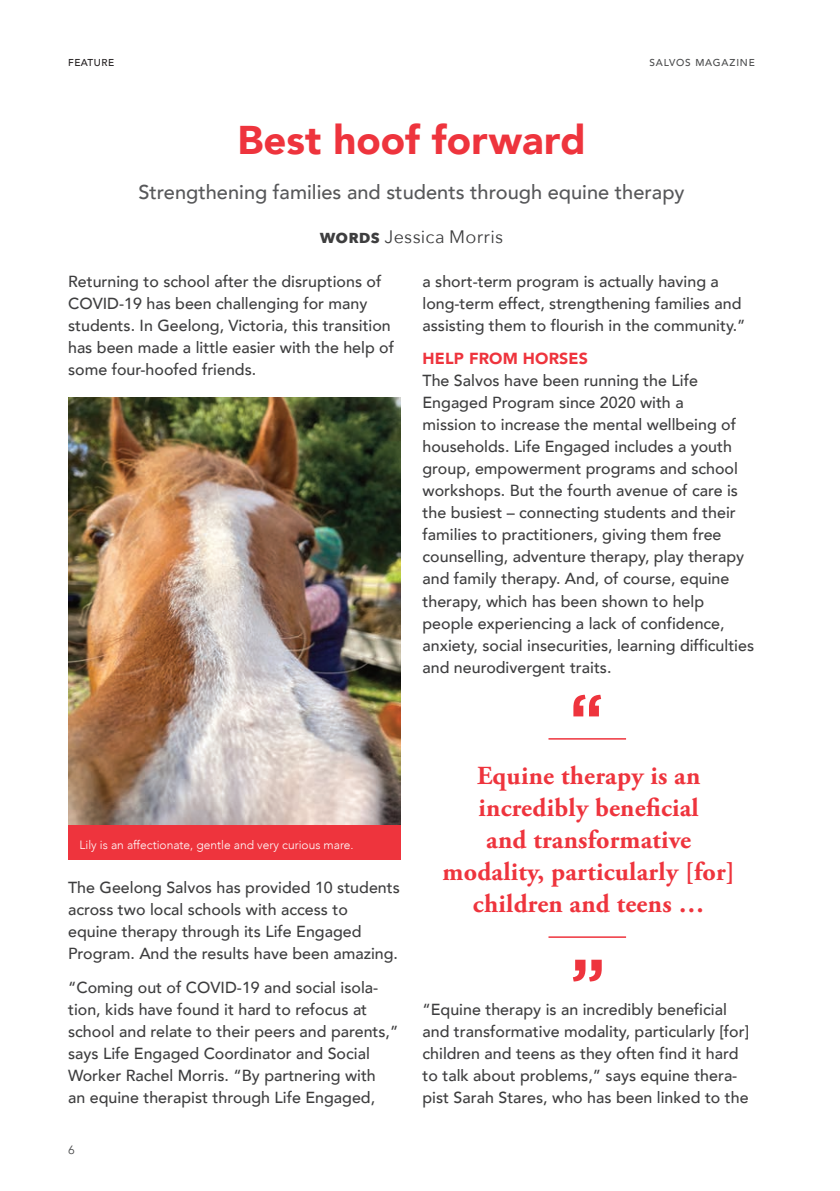
<style>
.page{position:relative;width:840px;height:1191px;background:#fff}
.page>*{position:absolute;margin:0;border:0;box-sizing:border-box;transform-origin:0 0}
.Salvos_Header{font:900 40px "Avenir";color:#ee343d}
.Pull_Quote_-_Grey{font:700 26px/32px "Adobe Garamond Pro";letter-spacing:.01em;color:#ee343d;text-align:center}
.Salvos_Subhead{font:500 20px "Avenir";color:#57585a}
.Salvos_By-Line{font:18px "Avenir Next";letter-spacing:.015em;color:#3e3e3f}
.Salvos_Body{font:500 16px/22px "Avenir";color:#3e3e3f}
.Intext_Subhead{font:900 16px "Avenir";letter-spacing:.01em;color:#ee343d}
.Image_Caption{font:300 12px "Avenir";color:#fff}
.t1{font:12px "Avenir";color:#4b4c4d}
.t2{font:500 10px "Avenir";letter-spacing:.08em;color:#4b4c4d}
.Page_name_-_Left{font:500 10px "Avenir";letter-spacing:.05em;color:#231f20}
.s1{font-weight:700}
</style>
<div class="page">
<img style="left:68px;top:397px;width:332px;height:428px">
<svg style="left:573px;top:959px;width:28px;height:22px"></svg>
<hr style="left:548px;top:936px;width:77px;height:2px;background:#ee343d">
<hr style="left:548px;top:738px;width:77px;height:1px;background:#ee343d">
<svg style="left:573px;top:695px;width:27px;height:21px"></svg>
<div style="left:68px;top:825px;width:332px;height:35px;background:#ee343d"></div>
<p class="Page_name_-_Left" style="left:68px;top:54px;width:47px">FEATURE</p>
<p class="Salvos_Header" style="left:237px;top:106px;width:349px">Best hoof forward</p>
<p class="t2" style="left:649px;top:54px;width:107px">SALVOS MAGAZINE</p>
<p class="Salvos_Subhead" style="left:138px;top:174px;width:547px">Strengthening families and students through equine therapy</p>
<p class="Salvos_By-Line" style="left:319px;top:226px;width:185px"><span class="s1">WORDS</span> Jessica Morris</p>
<p class="Salvos_Body" style="left:68px;top:269px;width:327px">Returning to school after the disruptions of COVID-19 has been challenging for many students. In Geelong, Victoria, this transition has been made a little easier with the help of some four-hoofed friends.</p>
<p class="Salvos_Body" style="left:422px;top:269px;width:324px">a short-term program is actually having a long-term effect, strengthening families and assisting them to flourish in the community.”</p>
<p class="Intext_Subhead" style="left:422px;top:345px;width:167px">HELP FROM HORSES</p>
<p class="Salvos_Body" style="left:422px;top:368px;width:333px">The Salvos have been running the Life Engaged Program since 2020 with a<br>mission to increase the mental wellbeing of households. Life Engaged includes a youth group, empowerment programs and school workshops. But the fourth avenue of care is the busiest – connecting students and their families to practitioners, giving them free counselling, adventure therapy, play therapy and family therapy. And, of course, equine therapy, which has been shown to help people experiencing a lack of confidence, anxiety, social insecurities, learning difficulties and neurodivergent traits.</p>
<p class="Image_Caption" style="left:79px;top:837px;width:275px">Lily is an affectionate, gentle and very curious mare.</p>
<p class="Salvos_Body" style="left:68px;top:876px;width:333px">The Geelong Salvos has provided 10 students across two local schools with access to equine therapy through its Life Engaged Program. And the results have been amazing.</p>
<p class="Salvos_Body" style="left:68px;top:975px;width:331px">“Coming out of COVID-19 and social isola&shy;tion, kids have found it hard to refocus at school and relate to their peers and parents,” says Life Engaged Coordinator and Social Worker Rachel Morris. “By partnering with<br>an equine therapist through Life Engaged,</p>
<p class="t1" style="left:68px;top:1142px;width:8px">6</p>
<p class="Pull_Quote_-_Grey" style="left:442px;top:759px;width:294px">Equine therapy is an incredibly beneficial<br>and transformative modality, particularly [for] children and teens …</p>
<p class="Salvos_Body" style="left:422px;top:997px;width:328px">“Equine therapy is an incredibly beneficial and transformative modality, particularly [for] children and teens as they often find it hard to talk about problems,” says equine thera&shy;pist Sarah Stares, who has been linked to the</p>
</div>
